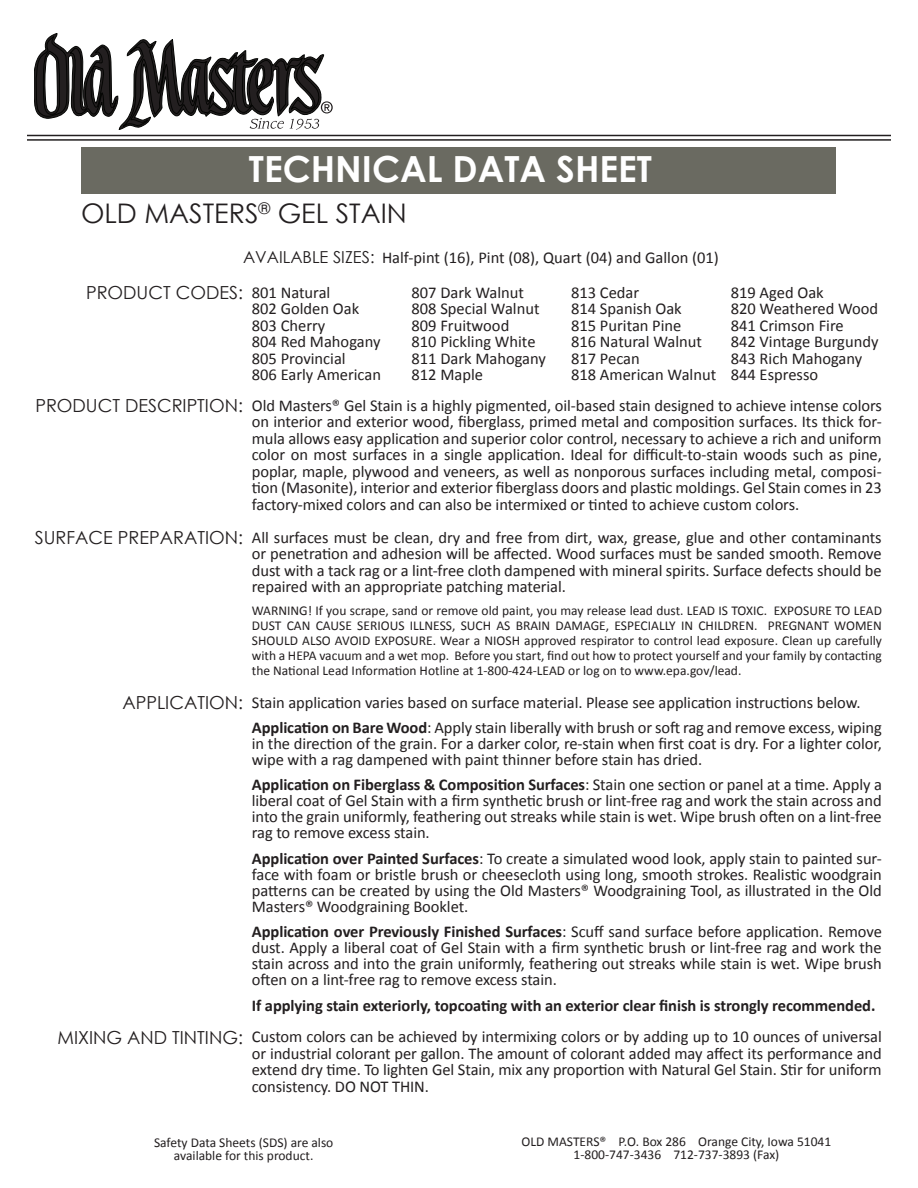
<style>
.page{position:relative;width:918px;height:1188px;background:#fff}
.page>*{position:absolute;margin:0;border:0;box-sizing:border-box;transform-origin:0 0}
.t1{font:700 36px "Century Gothic";color:#fff}
.t2{font:27px "Century Gothic";color:#231f20}
.t3{font:18px "Century Gothic";color:#231f20}
.t4{font:16.5px/16.5px "Calibri";letter-spacing:-.005em;color:#231f20;text-align:justify}
.t5{font:700 16.5px "Calibri";letter-spacing:-.005em;color:#231f20}
.t6{font:13.5px/15px "Calibri";color:#231f20;text-align:justify}
.s1{font-family:"Century Gothic"}
.s2{font-weight:700}
</style>
<div class="page">
<svg style="left:34px;top:34px;width:299px;height:96px"></svg>
<hr style="left:27px;top:135px;width:864px;height:1px;background:#231f20">
<hr style="left:27px;top:139px;width:864px;height:2px;background:#231f20">
<div style="left:82px;top:147px;width:754px;height:47px;background:#6a6a61"></div>
<p class="t1" style="left:249px;top:141px;width:405px">TECHNICAL DATA SHEET</p>
<p class="t2" style="left:81px;top:195px;width:327px">OLD MASTERS<sup>®</sup> GEL STAIN</p>
<p class="t4" style="left:243px;top:249px;width:477px"><span class="s1">AVAILABLE SIZES:</span> Half-pint (16), Pint (08), Quart (04) and Gallon (01)</p>
<p class="t3" style="left:86px;top:280px;width:158px">PRODUCT CODES:</p>
<p class="t4" style="left:252px;top:284px;width:80px">801 Natural</p>
<p class="t4" style="left:252px;top:301px;width:109px">802 Golden Oak</p>
<p class="t4" style="left:252px;top:317px;width:75px">803 Cherry</p>
<p class="t4" style="left:252px;top:334px;width:130px">804 Red Mahogany</p>
<p class="t4" style="left:252px;top:350px;width:95px">805 Provincial</p>
<p class="t4" style="left:252px;top:367px;width:131px">806 Early American</p>
<p class="t4" style="left:731px;top:284px;width:94px">819 Aged Oak</p>
<p class="t4" style="left:731px;top:301px;width:149px">820 Weathered Wood</p>
<p class="t4" style="left:731px;top:317px;width:115px">841 Crimson Fire</p>
<p class="t4" style="left:731px;top:334px;width:149px">842 Vintage Burgundy</p>
<p class="t4" style="left:731px;top:350px;width:133px">843 Rich Mahogany</p>
<p class="t4" style="left:731px;top:367px;width:89px">844 Espresso</p>
<p class="t4" style="left:252px;top:397px;width:632px">Old Masters® Gel Stain is a highly pigmented, oil-based stain designed to achieve intense colors on interior and exterior wood, fiberglass, primed metal and composition surfaces. Its thick for&shy;mula allows easy application and superior color control, necessary to achieve a rich and uniform color on most surfaces in a single application. Ideal for difficult-to-stain woods such as pine, poplar, maple, plywood and veneers, as well as nonporous surfaces including metal, composi&shy;tion (Masonite), interior and exterior fiberglass doors and plastic moldings. Gel Stain comes in 23 factory-mixed colors and can also be intermixed or tinted to achieve custom colors.</p>
<p class="t4" style="left:412px;top:284px;width:114px">807 Dark Walnut</p>
<p class="t4" style="left:412px;top:301px;width:130px">808 Special Walnut</p>
<p class="t4" style="left:412px;top:317px;width:99px">809 Fruitwood</p>
<p class="t4" style="left:412px;top:334px;width:126px">810 Pickling White</p>
<p class="t4" style="left:412px;top:350px;width:136px">811 Dark Mahogany</p>
<p class="t4" style="left:412px;top:367px;width:73px">812 Maple</p>
<p class="t4" style="left:571px;top:284px;width:70px">813 Cedar</p>
<p class="t4" style="left:571px;top:301px;width:112px">814 Spanish Oak</p>
<p class="t4" style="left:571px;top:317px;width:112px">815 Puritan Pine</p>
<p class="t4" style="left:571px;top:334px;width:132px">816 Natural Walnut</p>
<p class="t4" style="left:571px;top:350px;width:70px">817 Pecan</p>
<p class="t4" style="left:571px;top:367px;width:147px">818 American Walnut</p>
<p class="t3" style="left:35px;top:393px;width:209px">PRODUCT DESCRIPTION:</p>
<p class="t3" style="left:35px;top:525px;width:210px">SURFACE PREPARATION:</p>
<p class="t4" style="left:252px;top:529px;width:631px">All surfaces must be clean, dry and free from dirt, wax, grease, glue and other contaminants or penetration and adhesion will be affected. Wood surfaces must be sanded smooth. Remove dust with a tack rag or a lint-free cloth dampened with mineral spirits. Surface defects should be repaired with an appropriate patching material.</p>
<p class="t6" style="left:252px;top:603px;width:632px">WARNING! If you scrape, sand or remove old paint, you may release lead dust. LEAD IS TOXIC. EXPOSURE TO LEAD DUST CAN CAUSE SERIOUS ILLNESS, SUCH AS BRAIN DAMAGE, ESPECIALLY IN CHILDREN. PREGNANT WOMEN SHOULD ALSO AVOID EXPOSURE. Wear a NIOSH approved respirator to control lead exposure. Clean up carefully with a HEPA vacuum and a wet mop. Before you start, find out how to protect yourself and your family by contacting the National Lead Information Hotline at 1-800-424-LEAD or log on to www.epa.gov/lead.</p>
<p class="t3" style="left:122px;top:690px;width:122px">APPLICATION:</p>
<p class="t4" style="left:252px;top:694px;width:610px">Stain application varies based on surface material. Please see application instructions below.</p>
<p class="t4" style="left:252px;top:719px;width:632px"><span class="s2">Application on Bare Wood</span>: Apply stain liberally with brush or soft rag and remove excess, wiping in the direction of the grain. For a darker color, re-stain when first coat is dry. For a lighter color, wipe with a rag dampened with paint thinner before stain has dried.</p>
<p class="t4" style="left:252px;top:776px;width:632px"><span class="s2">Application on Fiberglass &amp; Composition Surfaces</span>: Stain one section or panel at a time. Apply a liberal coat of Gel Stain with a firm synthetic brush or lint-free rag and work the stain across and into the grain uniformly, feathering out streaks while stain is wet. Wipe brush often on a lint-free rag to remove excess stain.</p>
<p class="t4" style="left:252px;top:850px;width:632px"><span class="s2">Application over Painted Surfaces</span>: To create a simulated wood look, apply stain to painted sur&shy;face with foam or bristle brush or cheesecloth using long, smooth strokes. Realistic woodgrain patterns can be created by using the Old Masters® Woodgraining Tool, as illustrated in the Old Masters® Woodgraining Booklet.</p>
<p class="t4" style="left:252px;top:923px;width:632px"><span class="s2">Application over Previously Finished Surfaces</span>: Scuff sand surface before application. Remove dust. Apply a liberal coat of Gel Stain with a firm synthetic brush or lint-free rag and work the stain across and into the grain uniformly, feathering out streaks while stain is wet. Wipe brush often on a lint-free rag to remove excess stain.</p>
<p class="t5" style="left:252px;top:994px;width:625px">If applying stain exteriorly, topcoating with an exterior clear finish is strongly recommended.</p>
<p class="t3" style="left:58px;top:1024px;width:187px">MIXING AND TINTING:</p>
<p class="t4" style="left:252px;top:1029px;width:631px">Custom colors can be achieved by intermixing colors or by adding up to 10 ounces of universal or industrial colorant per gallon. The amount of colorant added may affect its performance and extend dry time. To lighten Gel Stain, mix any proportion with Natural Gel Stain. Stir for uniform consistency. DO NOT THIN.</p>
<p class="t6" style="left:154px;top:1135px;width:181px">Safety Data Sheets (SDS) are also</p>
<p class="t6" style="left:174px;top:1148px;width:141px">available for this product.</p>
<p class="t6" style="left:522px;top:1134px;width:311px">OLD MASTERS® P.O. Box 286 Orange City, Iowa 51041</p>
<p class="t6" style="left:574px;top:1147px;width:207px">1-800-747-3436 712-737-3893 (Fax)</p>
</div>
